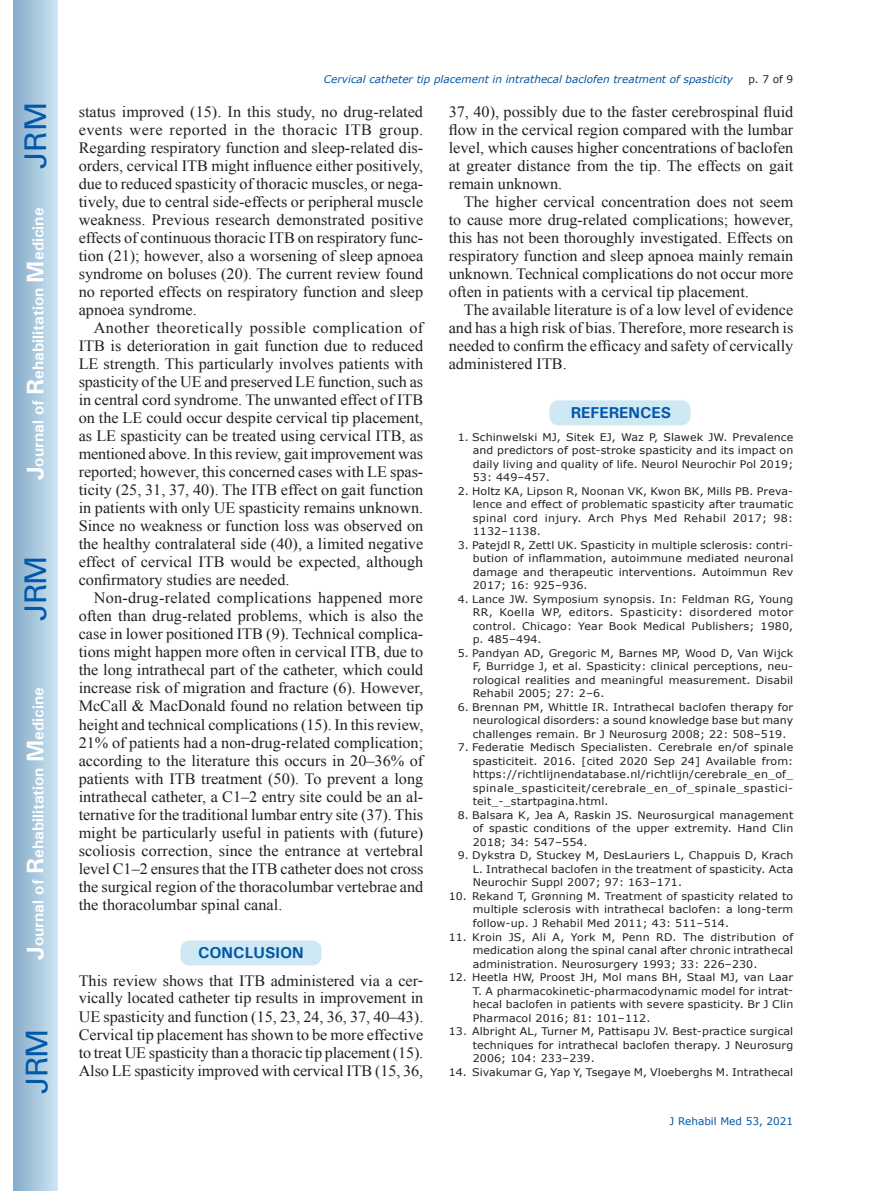
<style>
.page{position:relative;width:872px;height:1191px;background:#fff}
.page>*{position:absolute;margin:0;border:0;box-sizing:border-box;transform-origin:0 0}
.t1{font:30px "Univers";letter-spacing:-.03em;color:#0157a8}
.t2{font:15.75px/18px "Times New Roman";color:#231f20;text-align:justify}
.t3{font:700 15.75px "Univers";color:#fff}
.t4{font:700 15.75px "Univers";color:#0157a8}
.t5{font:10.5px/13.5px "Verdana";letter-spacing:.01em;color:#231f20;text-align:justify;scale:1.05 1}
.t6{font:italic 10.5px "Verdana";color:#0157a8}
.t7{font:10.5px "Verdana";color:#0157a8}
.t8{font:10.5px "Verdana";letter-spacing:.01em;color:#231f20}
.s1{font-size:24px}
</style>
<div class="page">
<div style="left:14px;top:0;width:43px;height:1191px;background:linear-gradient(to right,#88acca,#cbe5f2)"></div>
<div style="left:548px;top:399px;width:143px;height:27px;background:#cee8f4;border-radius:10px"></div>
<div style="left:548px;top:399px;width:144px;height:28px;border:2px solid #fff;border-radius:10px"></div>
<div style="left:180px;top:939px;width:142px;height:27px;background:#cee8f4;border-radius:10px"></div>
<div style="left:179px;top:939px;width:144px;height:28px;border:2px solid #fff;border-radius:10px"></div>
<h1 class="t1" style="left:18px;top:169px;width:68px;rotate:-90deg">JRM</h1>
<p class="t3" style="left:28px;top:480px;width:274px;rotate:-90deg"><span class="s1">J</span>ournal of <span class="s1">R</span>ehabilitation <span class="s1">M</span>edicine</p>
<h1 class="t1" style="left:18px;top:620px;width:67px;rotate:-90deg">JRM</h1>
<p class="t3" style="left:28px;top:959px;width:274px;rotate:-90deg"><span class="s1">J</span>ournal of <span class="s1">R</span>ehabilitation <span class="s1">M</span>edicine</p>
<h1 class="t1" style="left:19px;top:1093px;width:67px;rotate:-90deg">JRM</h1>
<p class="t6" style="left:324px;top:72px;width:411px">Cervical catheter tip placement in intrathecal baclofen treatment of spasticity</p>
<p class="t8" style="left:748px;top:72px;width:46px">p. 7 of 9</p>
<p class="t2" style="left:79px;top:103px;width:346px">status improved (15). In this study, no drug-related events were reported in the thoracic ITB group.<br>Regarding respiratory function and sleep-related dis&shy;orders, cervical ITB might influence either positively, due to reduced spasticity of thoracic muscles, or nega&shy;tively, due to central side-effects or peripheral muscle weakness. Previous research demonstrated positive effects of continuous thoracic ITB on respiratory func&shy;tion (21); however, also a worsening of sleep apnoea syndrome on boluses (20). The current review found no reported effects on respiratory function and sleep apnoea syndrome.</p>
<p class="t2" style="left:79px;top:319px;width:346px;text-indent:15px">Another theoretically possible complication of ITB is deterioration in gait function due to reduced LE strength. This particularly involves patients with spasticity of the UE and preserved LE function, such as in central cord syndrome. The unwanted effect of ITB on the LE could occur despite cervical tip placement, as LE spasticity can be treated using cervical ITB, as mentioned above. In this review, gait improvement was reported; however, this concerned cases with LE spas&shy;ticity (25, 31, 37, 40). The ITB effect on gait function in patients with only UE spasticity remains unknown.<br>Since no weakness or function loss was observed on the healthy contralateral side (40), a limited negative effect of cervical ITB would be expected, although confirmatory studies are needed.</p>
<p class="t2" style="left:79px;top:589px;width:346px;text-indent:15px">Non-drug-related complications happened more often than drug-related problems, which is also the case in lower positioned ITB (9). Technical complica&shy;tions might happen more often in cervical ITB, due to the long intrathecal part of the catheter, which could increase risk of migration and fracture (6). However, McCall &amp; MacDonald found no relation between tip height and technical complications (15). In this review, 21% of patients had a non-drug-related complication; according to the literature this occurs in 20–36% of patients with ITB treatment (50). To prevent a long intrathecal catheter, a C1–2 entry site could be an al&shy;ternative for the traditional lumbar entry site (37). This might be particularly useful in patients with (future) scoliosis correction, since the entrance at vertebral level C1–2 ensures that the ITB catheter does not cross the surgical region of the thoracolumbar vertebrae and the thoracolumbar spinal canal.</p>
<p class="t4" style="left:198px;top:943px;width:107px">CONCLUSION</p>
<p class="t2" style="left:79px;top:971px;width:346px">This review shows that ITB administered via a cer&shy;vically located catheter tip results in improvement in UE spasticity and function (15, 23, 24, 36, 37, 40–43).<br>Cervical tip placement has shown to be more effective to treat UE spasticity than a thoracic tip placement (15).<br>Also LE spasticity improved with cervical ITB (15, 36,</p>
<p class="t2" style="left:449px;top:103px;width:346px">37, 40), possibly due to the faster cerebrospinal fluid flow in the cervical region compared with the lumbar level, which causes higher concentrations of baclofen at greater distance from the tip. The effects on gait remain unknown.</p>
<p class="t2" style="left:449px;top:193px;width:346px;text-indent:15px">The higher cervical concentration does not seem to cause more drug-related complications; however, this has not been thoroughly investigated. Effects on respiratory function and sleep apnoea mainly remain unknown. Technical complications do not occur more often in patients with a cervical tip placement.</p>
<p class="t2" style="left:449px;top:301px;width:346px;text-indent:15px">The available literature is of a low level of evidence and has a high risk of bias. Therefore, more research is needed to confirm the efficacy and safety of cervically administered ITB.</p>
<p class="t4" style="left:571px;top:403px;width:102px">REFERENCES</p>
<p class="t5" style="left:473px;top:430px;width:307px;text-indent:-15px">1. Schinwelski MJ, Sitek EJ, Waz P, Slawek JW. Prevalence and predictors of post-stroke spasticity and its impact on daily living and quality of life. Neurol Neurochir Pol 2019; 53: 449–457.</p>
<p class="t5" style="left:473px;top:484px;width:307px;text-indent:-15px">2. Holtz KA, Lipson R, Noonan VK, Kwon BK, Mills PB. Preva&shy;lence and effect of problematic spasticity after traumatic spinal cord injury. Arch Phys Med Rehabil 2017; 98:<br>1132–1138.</p>
<p class="t5" style="left:473px;top:538px;width:307px;text-indent:-15px">3. Patejdl R, Zettl UK. Spasticity in multiple sclerosis: contri&shy;bution of inflammation, autoimmune mediated neuronal damage and therapeutic interventions. Autoimmun Rev 2017; 16: 925–936.</p>
<p class="t5" style="left:473px;top:592px;width:307px;text-indent:-15px">4. Lance JW. Symposium synopsis. In: Feldman RG, Young RR, Koella WP, editors. Spasticity: disordered motor control. Chicago: Year Book Medical Publishers; 1980, p. 485–494.</p>
<p class="t5" style="left:473px;top:646px;width:307px;text-indent:-15px">5. Pandyan AD, Gregoric M, Barnes MP, Wood D, Van Wijck F, Burridge J, et al. Spasticity: clinical perceptions, neu&shy;rological realities and meaningful measurement. Disabil Rehabil 2005; 27: 2–6.</p>
<p class="t5" style="left:473px;top:700px;width:307px;text-indent:-15px">6. Brennan PM, Whittle IR. Intrathecal baclofen therapy for neurological disorders: a sound knowledge base but many challenges remain. Br J Neurosurg 2008; 22: 508–519.</p>
<p class="t5" style="left:473px;top:741px;width:307px;text-indent:-15px">7. Federatie Medisch Specialisten. Cerebrale en/of spinale spasticiteit. 2016. [cited 2020 Sep 24] Available from: https://richtlijnendatabase.nl/richtlijn/cerebrale_en_of_ spinale_spasticiteit/cerebrale_en_of_spinale_spastici&shy;teit_-_startpagina.html.</p>
<p class="t5" style="left:473px;top:808px;width:307px;text-indent:-15px">8. Balsara K, Jea A, Raskin JS. Neurosurgical management of spastic conditions of the upper extremity. Hand Clin 2018; 34: 547–554.</p>
<p class="t5" style="left:473px;top:849px;width:307px;text-indent:-15px">9. Dykstra D, Stuckey M, DesLauriers L, Chappuis D, Krach L. Intrathecal baclofen in the treatment of spasticity. Acta Neurochir Suppl 2007; 97: 163–171.</p>
<p class="t5" style="left:473px;top:889px;width:307px;text-indent:-24px">10. Rekand T, Grønning M. Treatment of spasticity related to multiple sclerosis with intrathecal baclofen: a long-term follow-up. J Rehabil Med 2011; 43: 511–514.</p>
<p class="t5" style="left:473px;top:930px;width:307px;text-indent:-24px">11. Kroin JS, Ali A, York M, Penn RD. The distribution of medication along the spinal canal after chronic intrathecal administration. Neurosurgery 1993; 33: 226–230.</p>
<p class="t5" style="left:473px;top:970px;width:307px;text-indent:-24px">12. Heetla HW, Proost JH, Mol mans BH, Staal MJ, van Laar T. A pharmacokinetic-pharmacodynamic model for intrat&shy;hecal baclofen in patients with severe spasticity. Br J Clin Pharmacol 2016; 81: 101–112.</p>
<p class="t5" style="left:473px;top:1024px;width:307px;text-indent:-24px">13. Albright AL, Turner M, Pattisapu JV. Best-practice surgical techniques for intrathecal baclofen therapy. J Neurosurg 2006; 104: 233–239.</p>
<p class="t5" style="left:449px;top:1065px;width:330px">14. Sivakumar G, Yap Y, Tsegaye M, Vloeberghs M. Intrathecal</p>
<p class="t7" style="left:669px;top:1114px;width:125px">J Rehabil Med 53, 2021</p>
</div>
